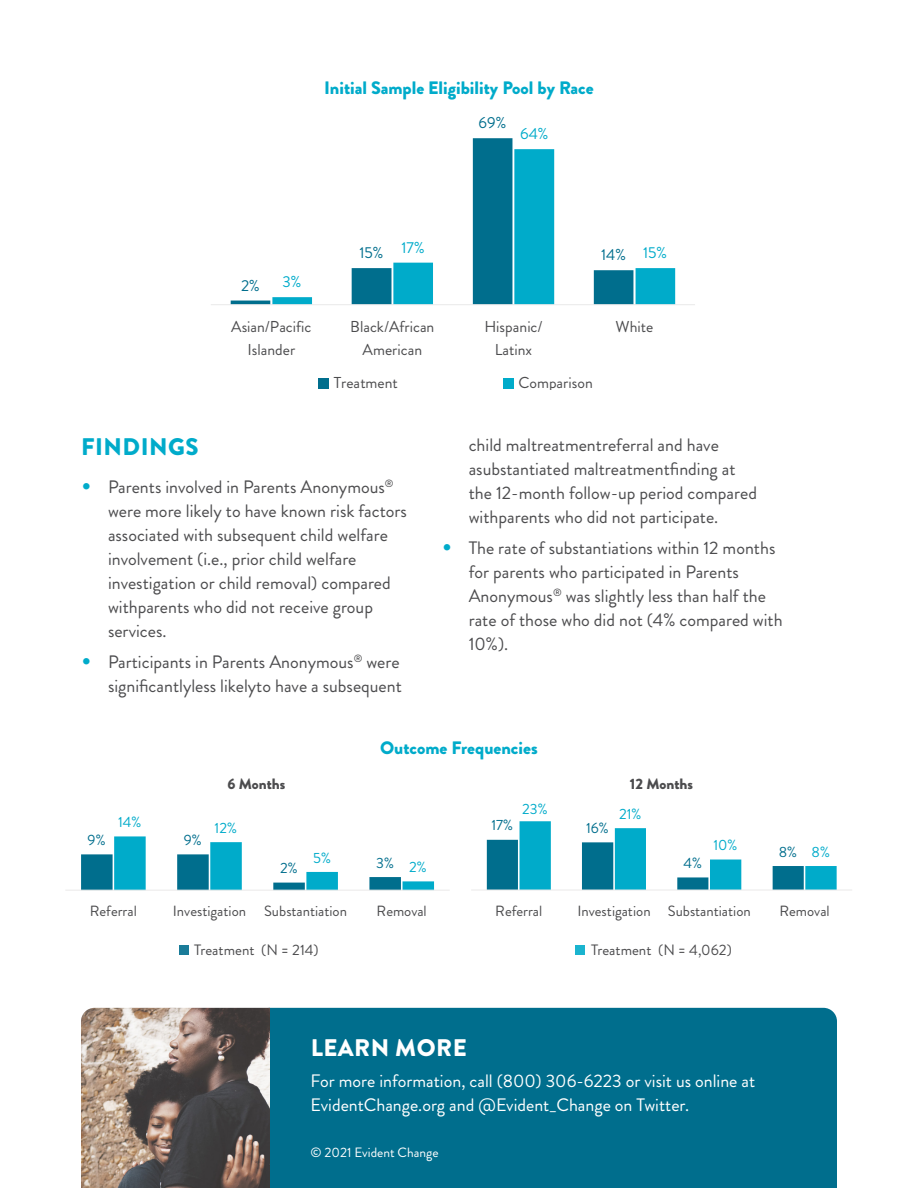
<style>
.page{position:relative;width:918px;height:1188px;background:#fff}
.page>*{position:absolute;margin:0;border:0;box-sizing:border-box;transform-origin:0 0}
.Heading_2{font:900 24px "Brandon Grotesque";letter-spacing:.02em;color:#fff}
.Body_Copy{font:900 24px "Brandon Grotesque";letter-spacing:.02em;color:#00abca}
.t1{font:18px/24px "Brandon Grotesque";color:#4c4c4e}
.Body_Copy-2{font:18px/24px "Brandon Grotesque";color:#fff}
.Body_Copy-3{font:900 18px "Brandon Grotesque";color:#00abca}
.t2{font:15.75px/22.6px "Brandon Grotesque";color:#4c4c4e;text-align:center}
.t3{font:15.75px "Brandon Grotesque";color:#006e8d}
.t4{font:15.75px "Brandon Grotesque";color:#00abca}
.Body_Copy-4{font:15px "Brandon Grotesque";color:#4c4c4e}
.Body_Copy-5{font:900 15px "Brandon Grotesque";color:#4c4c4e}
.t5{font:14.85px "Brandon Grotesque";color:#4c4c4e}
.t6{font:14.85px "Brandon Grotesque";letter-spacing:-.005em;color:#00abca}
.t7{font:14.85px "Brandon Grotesque";color:#006e8d}
.Body_Copy-6{font:13.5px "Brandon Grotesque";color:#fff}
.s1{font-size:30px;color:#00abca}
</style>
<div class="page">
<svg style="left:231px;top:138px;width:282px;height:166px"></svg>
<svg style="left:272px;top:149px;width:403px;height:155px"></svg>
<hr style="left:211px;top:304px;width:484px;height:1px;background:#eae9e9">
<div style="left:319px;top:379px;width:10px;height:10px;background:#006e8d"></div>
<div style="left:504px;top:379px;width:10px;height:10px;background:#00abca"></div>
<svg style="left:81px;top:836px;width:353px;height:54px"></svg>
<hr style="left:65px;top:890px;width:385px;height:1px;background:#eae9e9">
<svg style="left:487px;top:821px;width:350px;height:69px"></svg>
<hr style="left:471px;top:890px;width:381px;height:1px;background:#eae9e9">
<div style="left:270px;top:1008px;width:567px;height:180px;background:#006e8d"></div>
<img style="left:81px;top:1008px;width:189px;height:180px">
<div style="left:179px;top:946px;width:10px;height:9px;background:#1a7c99"></div>
<div style="left:576px;top:946px;width:9px;height:9px;background:#1ab4cf"></div>
<p class="Body_Copy-3" style="left:324px;top:75px;width:271px">Initial Sample Eligibility Pool by Race</p>
<p class="t3" style="left:241px;top:274px;width:20px">2%</p>
<p class="t4" style="left:283px;top:271px;width:20px">3%</p>
<p class="t3" style="left:359px;top:242px;width:26px">15%</p>
<p class="t4" style="left:402px;top:237px;width:25px">17%</p>
<p class="t3" style="left:479px;top:112px;width:29px">69%</p>
<p class="t4" style="left:520px;top:123px;width:30px">64%</p>
<p class="t3" style="left:601px;top:244px;width:26px">14%</p>
<p class="t4" style="left:643px;top:242px;width:26px">15%</p>
<p class="t2" style="left:231px;top:316px;width:82px">Asian/Pacific<br>Islander</p>
<p class="t2" style="left:350px;top:316px;width:86px">Black/African<br>American</p>
<p class="t2" style="left:484px;top:316px;width:60px">Hispanic/<br>Latinx</p>
<p class="t2" style="left:616px;top:316px;width:39px">White</p>
<p class="t2" style="left:334px;top:371px;width:66px">Treatment</p>
<p class="t2" style="left:518px;top:371px;width:76px">Comparison</p>
<p class="Body_Copy" style="left:81px;top:430px;width:119px">FINDINGS</p>
<p class="t1" style="left:108px;top:475px;width:300px;text-indent:-27px"><span class="s1">•</span> Parents involved in Parents Anonymous<sup>® </sup>were more likely to have known risk factors associated with subsequent child welfare involvement (i.e., prior child welfare investigation or child removal) compared withparents who did not receive group services.</p>
<p class="t1" style="left:81px;top:650px;width:322px;text-align:right"><span class="s1">•</span> Participants in Parents Anonymous<sup>®</sup> were significantlyless likelyto have a subsequent</p>
<p class="t1" style="left:469px;top:433px;width:290px">child maltreatmentreferral and have asubstantiated maltreatmentfinding at the 12-month follow-up period compared withparents who did not participate.</p>
<p class="t1" style="left:469px;top:536px;width:315px;text-indent:-27px"><span class="s1">•</span> The rate of substantiations within 12 months for parents who participated in Parents Anonymous<sup>®</sup> was slightly less than half the rate of those who did not (4% compared with 10%).</p>
<p class="Body_Copy-3" style="left:380px;top:735px;width:159px">Outcome Frequencies</p>
<p class="t6" style="left:118px;top:812px;width:25px">14%</p>
<p class="t7" style="left:88px;top:830px;width:20px">9%</p>
<p class="t7" style="left:184px;top:830px;width:20px">9%</p>
<p class="Body_Copy-5" style="left:228px;top:773px;width:59px">6 Months</p>
<p class="Body_Copy-5" style="left:630px;top:773px;width:65px">12 Months</p>
<p class="t6" style="left:215px;top:817px;width:24px">12%</p>
<p class="t7" style="left:280px;top:858px;width:19px">2%</p>
<p class="t6" style="left:313px;top:847px;width:19px">5%</p>
<p class="t7" style="left:376px;top:852px;width:19px">3%</p>
<p class="t6" style="left:409px;top:857px;width:19px">2%</p>
<p class="t6" style="left:522px;top:799px;width:27px">23%</p>
<p class="t6" style="left:619px;top:803px;width:24px">21%</p>
<p class="t7" style="left:491px;top:815px;width:23px">17%</p>
<p class="t7" style="left:586px;top:818px;width:24px">16%</p>
<p class="t7" style="left:684px;top:853px;width:20px">4%</p>
<p class="t6" style="left:714px;top:835px;width:25px">10%</p>
<p class="t7" style="left:779px;top:841px;width:20px">8%</p>
<p class="t6" style="left:812px;top:841px;width:20px">8%</p>
<p class="t5" style="left:90px;top:901px;width:49px">Referral</p>
<p class="t5" style="left:173px;top:901px;width:176px">Investigation Substantiation</p>
<p class="t5" style="left:377px;top:901px;width:52px">Removal</p>
<p class="t5" style="left:495px;top:901px;width:49px">Referral</p>
<p class="t5" style="left:577px;top:901px;width:175px">Investigation Substantiation</p>
<p class="t5" style="left:779px;top:901px;width:52px">Removal</p>
<p class="Body_Copy-4" style="left:194px;top:939px;width:126px">Treatment (N = 214)</p>
<p class="Body_Copy-4" style="left:591px;top:939px;width:142px">Treatment (N = 4,062)</p>
<p class="Heading_2" style="left:311px;top:1031px;width:158px">LEARN MORE</p>
<p class="Body_Copy-2" style="left:310px;top:1069px;width:446px">For more information, call (800) 306-6223 or visit us online at<br>EvidentChange.org and @Evident_Change on Twitter.</p>
<p class="Body_Copy-6" style="left:310px;top:1143px;width:130px">© 2021 Evident Change</p>
</div>
